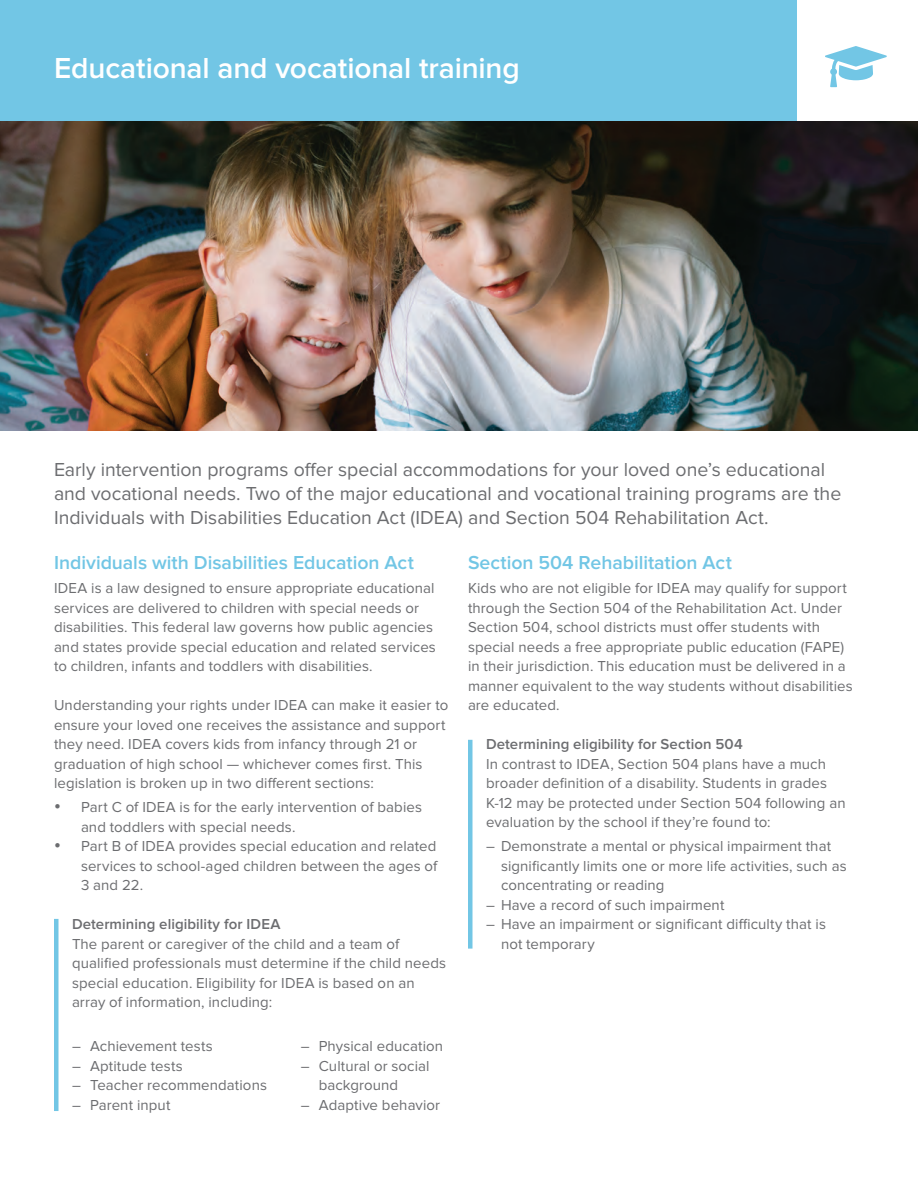
<style>
.page{position:relative;width:918px;height:1188px;background:#fff}
.page>*{position:absolute;margin:0;border:0;box-sizing:border-box;transform-origin:0 0}
.t1{font:600 30px "Proxima Nova";letter-spacing:-.005em;color:#fff}
.t2{font:19.5px/24px "Proxima Nova";color:#6c6d70}
.List_Paragraph{font:600 19.5px "Proxima Nova";color:#72c6e5}
.List_Paragraph-2{font:15px/19.5px "Proxima Nova";letter-spacing:.005em;color:#6c6d70}
.List_Paragraph-3{font:600 15px "Proxima Nova";letter-spacing:.005em;color:#6c6d70}
</style>
<div class="page">
<div style="left:0;top:0;width:796px;height:122px;background:#72c6e5"></div>
<hr style="left:54px;top:919px;width:4px;height:192px;background:#72c6e5">
<hr style="left:468px;top:740px;width:4px;height:209px;background:#72c6e5">
<img style="left:0;top:122px;width:918px;height:308px">
<svg style="left:825px;top:46px;width:62px;height:41px"></svg>
<p class="t1" style="left:54px;top:50px;width:467px">Educational and vocational training</p>
<p class="t2" style="left:54px;top:457px;width:789px">Early intervention programs offer special accommodations for your loved one’s educational and vocational needs. Two of the major educational and vocational training programs are the<br>Individuals with Disabilities Education Act (IDEA) and Section 504 Rehabilitation Act.</p>
<p class="List_Paragraph" style="left:54px;top:551px;width:361px">Individuals with Disabilities Education Act</p>
<p class="List_Paragraph-2" style="left:54px;top:578px;width:383px">IDEA is a law designed to ensure appropriate educational services are delivered to children with special needs or disabilities. This federal law governs how public agencies and states provide special education and related services to children, infants and toddlers with disabilities.</p>
<p class="List_Paragraph-2" style="left:54px;top:695px;width:396px">Understanding your rights under IDEA can make it easier to ensure your loved one receives the assistance and support they need. IDEA covers kids from infancy through 21 or graduation of high school — whichever comes first. This legislation is broken up in two different sections:</p>
<p class="List_Paragraph-2" style="left:81px;top:797px;width:342px;text-indent:-27px">• Part C of IDEA is for the early intervention of babies and toddlers with special needs.</p>
<p class="List_Paragraph-2" style="left:81px;top:836px;width:358px;text-align:justify;text-indent:-27px">• Part B of IDEA provides special education and related services to school-aged children between the ages of 3 and 22.</p>
<p class="List_Paragraph-3" style="left:72px;top:915px;width:210px">Determining eligibility for IDEA</p>
<p class="List_Paragraph-2" style="left:72px;top:934px;width:376px">The parent or caregiver of the child and a team of qualified professionals must determine if the child needs special education. Eligibility for IDEA is based on an array of information, including:</p>
<p class="List_Paragraph-2" style="left:72px;top:1037px;width:142px">– Achievement tests</p>
<p class="List_Paragraph-2" style="left:72px;top:1056px;width:112px">– Aptitude tests</p>
<p class="List_Paragraph-2" style="left:72px;top:1076px;width:197px">– Teacher recommendations</p>
<p class="List_Paragraph-2" style="left:72px;top:1095px;width:100px">– Parent input</p>
<p class="List_Paragraph-2" style="left:301px;top:1037px;width:144px">– Physical education</p>
<p class="List_Paragraph-2" style="left:319px;top:1056px;width:112px;text-indent:-18px">– Cultural or social background</p>
<p class="List_Paragraph-2" style="left:301px;top:1095px;width:141px">– Adaptive behavior</p>
<p class="List_Paragraph" style="left:468px;top:551px;width:265px">Section 504 Rehabilitation Act</p>
<p class="List_Paragraph-2" style="left:468px;top:578px;width:386px">Kids who are not eligible for IDEA may qualify for support through the Section 504 of the Rehabilitation Act. Under Section 504, school districts must offer students with special needs a free appropriate public education (FAPE) in their jurisdiction. This education must be delivered in a manner equivalent to the way students without disabilities are educated.</p>
<p class="List_Paragraph-3" style="left:486px;top:735px;width:258px">Determining eligibility for Section 504</p>
<p class="List_Paragraph-2" style="left:486px;top:754px;width:361px">In contrast to IDEA, Section 504 plans have a much broader definition of a disability. Students in grades K-12 may be protected under Section 504 following an evaluation by the school if they’re found to:</p>
<p class="List_Paragraph-2" style="left:501px;top:836px;width:347px;text-indent:-15px">– Demonstrate a mental or physical impairment that significantly limits one or more life activities, such as concentrating or reading</p>
<p class="List_Paragraph-2" style="left:486px;top:895px;width:240px">– Have a record of such impairment</p>
<p class="List_Paragraph-2" style="left:501px;top:914px;width:327px;text-indent:-15px">– Have an impairment or significant difficulty that is not temporary</p>
</div>
